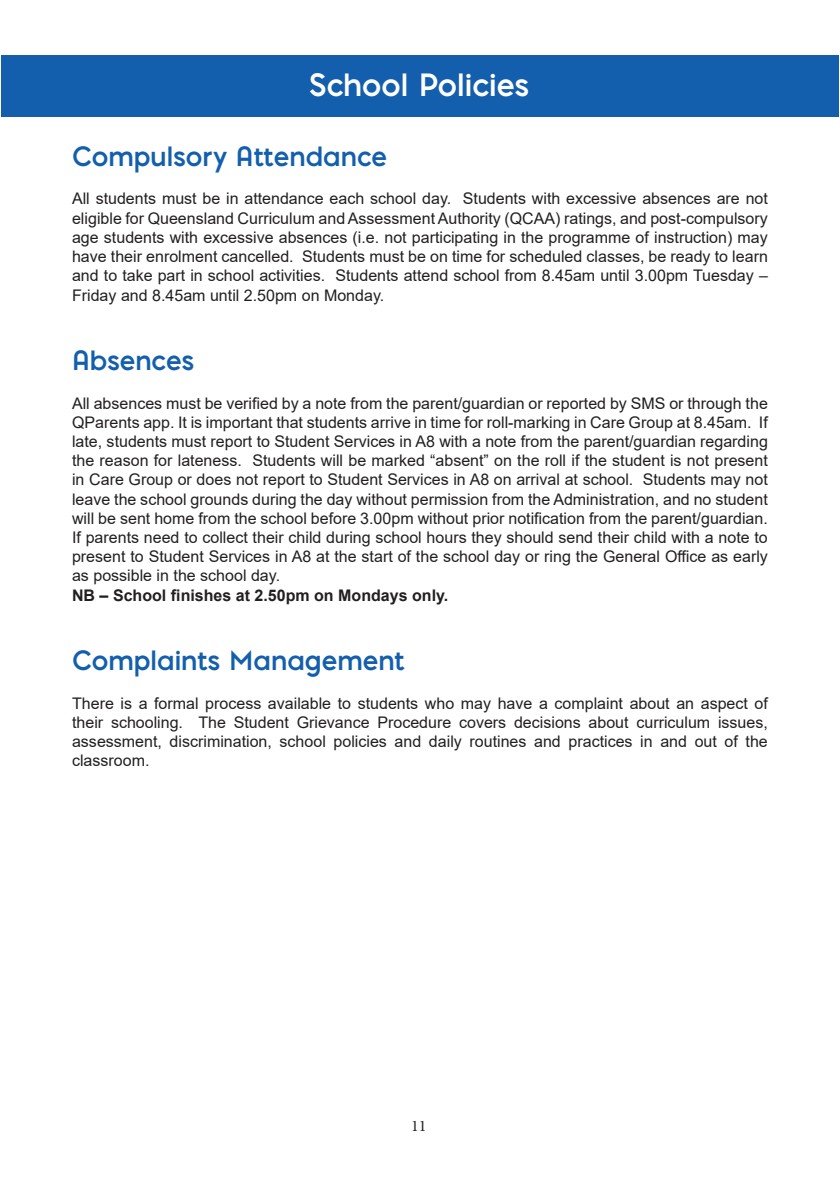
<style>
.page{position:relative;width:840px;height:1191px;background:#fff}
.page>*{position:absolute;margin:0;border:0;box-sizing:border-box;transform-origin:0 0}
.t1{font:700 30px "Pontiac";color:#fff}
.t2{font:700 26px "Pontiac";color:#135fad}
.t3{font:16px/19.2px "Arial";color:#231f20;text-align:justify}
.t4{font:700 16px "Arial";color:#231f20}
.t5{font:16px "Minion Pro";color:#231f20}
</style>
<div class="page">
<div style="left:1px;top:55px;width:837px;height:62px;background:#135fad"></div>
<p class="t1" style="left:309px;top:63px;width:221px">School Policies</p>
<p class="t2" style="left:72px;top:137px;width:316px">Compulsory Attendance</p>
<p class="t3" style="left:72px;top:189px;width:697px">All students must be in attendance each school day. Students with excessive absences are not eligible for Queensland Curriculum and Assessment Authority (QCAA) ratings, and post-compulsory age students with excessive absences (i.e. not participating in the programme of instruction) may have their enrolment cancelled. Students must be on time for scheduled classes, be ready to learn and to take part in school activities. Students attend school from 8.45am until 3.00pm Tuesday – Friday and 8.45am until 2.50pm on Monday.</p>
<p class="t2" style="left:72px;top:341px;width:123px">Absences</p>
<p class="t3" style="left:72px;top:393px;width:697px">All absences must be verified by a note from the parent/guardian or reported by SMS or through the QParents app. It is important that students arrive in time for roll-marking in Care Group at 8.45am. If late, students must report to Student Services in A8 with a note from the parent/guardian regarding the reason for lateness. Students will be marked “absent” on the roll if the student is not present in Care Group or does not report to Student Services in A8 on arrival at school. Students may not leave the school grounds during the day without permission from the Administration, and no student will be sent home from the school before 3.00pm without prior notification from the parent/guardian.<br>If parents need to collect their child during school hours they should send their child with a note to present to Student Services in A8 at the start of the school day or ring the General Office as early as possible in the school day.</p>
<p class="t4" style="left:72px;top:584px;width:377px">NB – School finishes at 2.50pm on Mondays only.</p>
<p class="t2" style="left:72px;top:641px;width:334px">Complaints Management</p>
<p class="t3" style="left:72px;top:693px;width:697px">There is a formal process available to students who may have a complaint about an aspect of their schooling. The Student Grievance Procedure covers decisions about curriculum issues, assessment, discrimination, school policies and daily routines and practices in and out of the classroom.</p>
<p class="t5" style="left:411px;top:1114px;width:17px">11</p>
</div>
